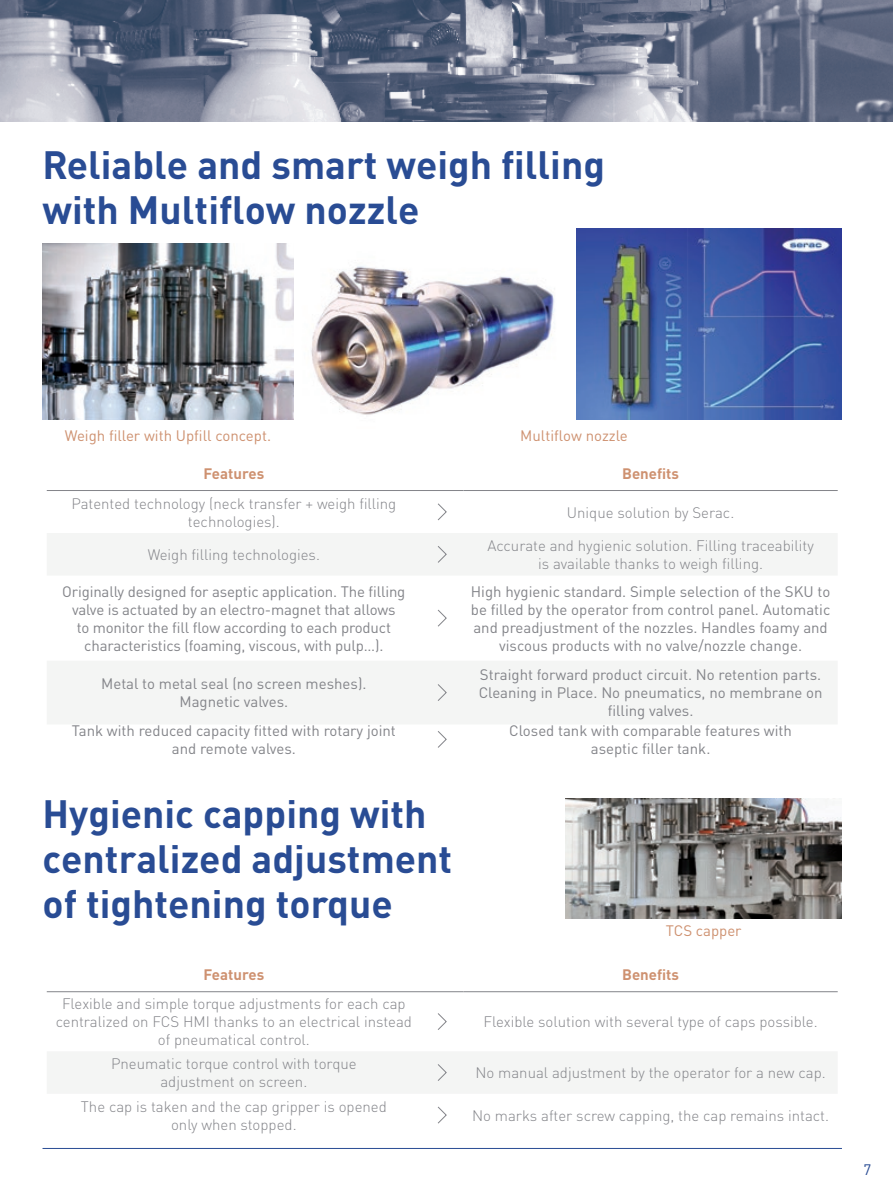
<style>
.page{position:relative;width:893px;height:1191px;background:#fff}
.page>*{position:absolute;margin:0;border:0;box-sizing:border-box;transform-origin:0 0}
.t1{font:700 39px/45px "FFDIN Pro";color:#294c94}
.t2{font:15px/18px "DIN Pro";color:#838489;text-align:center}
.t3{font:300 15px/18px "DIN Pro";color:#838489;text-align:center}
.t4{font:15px "DIN Pro";color:#ce9170}
.t5{font:700 15px "FFDIN Pro";color:#ce9170}
.t6{font:15px "DIN Pro";color:#294c94}
</style>
<div class="page">
<hr style="left:43px;top:1148px;width:799px;height:1px;background:#294c94">
<svg style="left:47px;top:533px;width:790px;height:191px;fill:#f4f5f4"></svg>
<hr style="left:47px;top:490px;width:374px;height:1px;background:#838489">
<hr style="left:421px;top:490px;width:42px;height:1px;background:#838489">
<hr style="left:463px;top:490px;width:375px;height:1px;background:#838489">
<svg style="left:437px;top:503px;width:10px;height:18px"></svg>
<svg style="left:437px;top:545px;width:10px;height:18px"></svg>
<svg style="left:437px;top:609px;width:10px;height:18px"></svg>
<svg style="left:437px;top:683px;width:10px;height:18px"></svg>
<svg style="left:437px;top:731px;width:10px;height:17px"></svg>
<svg style="left:47px;top:992px;width:791px;height:1px"></svg>
<hr style="left:47px;top:991px;width:374px;height:1px;background:#838489">
<hr style="left:421px;top:991px;width:42px;height:1px;background:#838489">
<hr style="left:463px;top:991px;width:375px;height:1px;background:#838489">
<svg style="left:437px;top:1013px;width:10px;height:17px"></svg>
<div style="left:47px;top:1052px;width:790px;height:41px;background:#f4f5f4"></div>
<svg style="left:437px;top:1106px;width:10px;height:18px"></svg>
<img style="left:0;top:0;width:893px;height:121px">
<img style="left:311px;top:266px;width:243px;height:149px">
<img style="left:576px;top:228px;width:266px;height:192px">
<img style="left:43px;top:243px;width:250px;height:177px">
<img style="left:566px;top:798px;width:276px;height:120px">
<h1 class="t1" style="left:43px;top:137px;width:564px">Reliable and smart weigh filling with Multiflow nozzle</h1>
<p class="t4" style="left:65px;top:426px;width:208px">Weigh filler with Upfill concept.</p>
<p class="t4" style="left:520px;top:426px;width:109px">Multiflow nozzle</p>
<p class="t5" style="left:204px;top:461px;width:62px">Features</p>
<p class="t5" style="left:622px;top:461px;width:58px">Benefits</p>
<p class="t3" style="left:71px;top:493px;width:326px">Patented technology (neck transfer + weigh filling technologies).</p>
<p class="t3" style="left:567px;top:502px;width:169px">Unique solution by Serac.</p>
<p class="t3" style="left:148px;top:545px;width:174px">Weigh filling technologies.</p>
<p class="t3" style="left:487px;top:536px;width:328px">Accurate and hygienic solution. Filling traceability is available thanks to weigh filling.</p>
<p class="t2" style="left:62px;top:582px;width:345px">Originally designed for aseptic application. The filling valve is actuated by an electro-magnet that allows<br>to monitor the fill flow according to each product characteristics (foaming, viscous, with pulp…).</p>
<p class="t2" style="left:471px;top:582px;width:361px">High hygienic standard. Simple selection of the SKU to be filled by the operator from control panel. Automatic and preadjustment of the nozzles. Handles foamy and viscous products with no valve/nozzle change.</p>
<p class="t2" style="left:101px;top:674px;width:267px">Metal to metal seal (no screen meshes).<br>Magnetic valves.</p>
<p class="t2" style="left:479px;top:665px;width:345px">Straight forward product circuit. No retention parts.<br>Cleaning in Place. No pneumatics, no membrane on filling valves.</p>
<p class="t2" style="left:72px;top:721px;width:326px">Tank with reduced capacity fitted with rotary joint and remote valves.</p>
<p class="t2" style="left:509px;top:721px;width:284px">Closed tank with comparable features with aseptic filler tank.</p>
<h1 class="t1" style="left:43px;top:786px;width:411px">Hygienic capping with centralized adjustment of tightening torque</h1>
<p class="t4" style="left:666px;top:920px;width:77px">TCS capper</p>
<p class="t5" style="left:204px;top:962px;width:62px">Features</p>
<p class="t5" style="left:622px;top:962px;width:58px">Benefits</p>
<p class="t3" style="left:56px;top:994px;width:358px">Flexible and simple torque adjustments for each cap centralized on FCS HMI thanks to an electrical instead of pneumatical control.</p>
<p class="t3" style="left:484px;top:1012px;width:336px">Flexible solution with several type of caps possible.</p>
<p class="t3" style="left:111px;top:1054px;width:247px">Pneumatic torque control with torque adjustment on screen.</p>
<p class="t3" style="left:475px;top:1063px;width:352px">No manual adjustment by the operator for a new cap.</p>
<p class="t3" style="left:81px;top:1096px;width:307px">The cap is taken and the cap gripper is opened only when stopped.</p>
<p class="t3" style="left:472px;top:1105px;width:358px">No marks after screw capping, the cap remains intact.</p>
<p class="t6" style="left:863px;top:1159px;width:9px">7</p>
</div>
